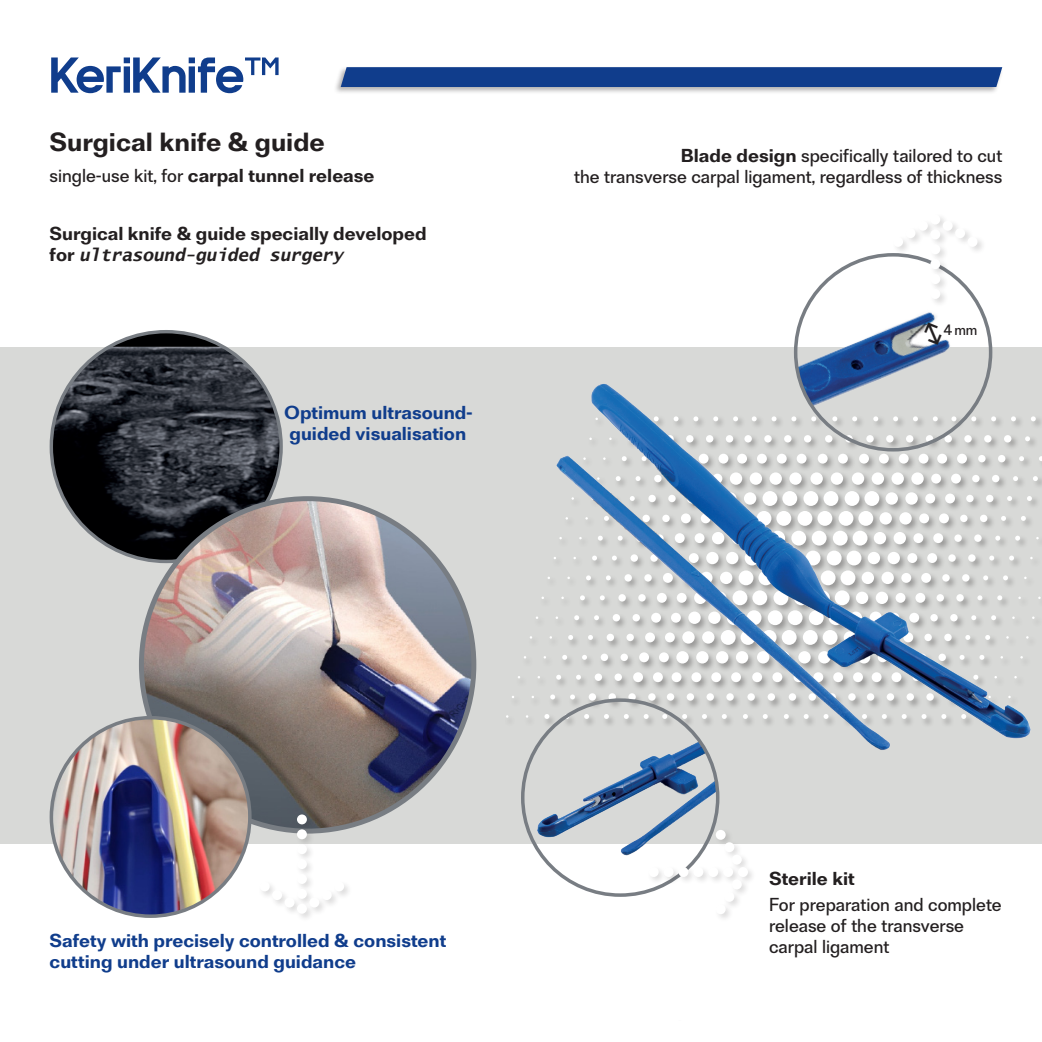
<style>
.page{position:relative;width:1042px;height:1042px;background:#fff}
.page>*{position:absolute;margin:0;border:0;box-sizing:border-box;transform-origin:0 0}
.t1{font:52.5px "Keri Medical";color:#103d8c}
.t2{font:700 24.5px "Brut Grotesque";color:#231f20}
.t3{font:17.5px/21px "Brut Grotesque";color:#231f20}
.t4{font:700 17.5px/21px "Brut Grotesque";color:#103d8c}
.t5{font:700 17.5px/21px "Brut Grotesque";color:#231f20}
.t6{font:14px "Brut Grotesque";color:#231f20}
.s1{font-weight:400}
.s2{font-family:"Lucida Sans Typewriter";font-style:italic}
.s3{font-weight:700}
</style>
<div class="page">
<div style="left:0;top:347px;width:1042px;height:496px;background:#d8d9d7"></div>
<img style="left:51px;top:332px;width:230px;height:229px;border-radius:115px">
<div style="left:333px;top:65px;width:670px;height:30px;background:#231f20;opacity:.35"></div>
<div style="left:341px;top:67px;width:661px;height:20px;background:#103d8c"></div>
<img style="left:795px;top:255px;width:195px;height:195px;border-radius:97px">
<div style="left:891px;top:213px;width:95px;height:95px;background:#231f20;opacity:.15"></div>
<div style="left:930px;top:274px;width:10px;height:10px;background:#fff;border-radius:50%"></div>
<div style="left:930px;top:289px;width:10px;height:10px;background:#fff;border-radius:50%"></div>
<div style="left:930px;top:259px;width:10px;height:10px;background:#fff;border-radius:50%"></div>
<div style="left:930px;top:244px;width:10px;height:10px;background:#fff;border-radius:50%"></div>
<div style="left:930px;top:229px;width:10px;height:10px;background:#fff;border-radius:50%"></div>
<div style="left:930px;top:215px;width:10px;height:9px;background:#fff;border-radius:50%"></div>
<div style="left:943px;top:221px;width:9px;height:10px;background:#fff;border-radius:50%"></div>
<div style="left:918px;top:221px;width:10px;height:10px;background:#fff;border-radius:50%"></div>
<div style="left:955px;top:228px;width:10px;height:10px;background:#fff;border-radius:50%"></div>
<div style="left:905px;top:228px;width:10px;height:10px;background:#fff;border-radius:50%"></div>
<div style="left:893px;top:237px;width:10px;height:10px;background:#fff;border-radius:50%"></div>
<div style="left:967px;top:237px;width:10px;height:10px;background:#fff;border-radius:50%"></div>
<img style="left:523px;top:773px;width:195px;height:96px">
<div style="left:647px;top:828px;width:109px;height:95px;background:#231f20;opacity:.15"></div>
<div style="left:678px;top:867px;width:10px;height:10px;background:#fff;border-radius:50%"></div>
<div style="left:663px;top:867px;width:10px;height:10px;background:#fff;border-radius:50%"></div>
<div style="left:649px;top:867px;width:10px;height:10px;background:#fff;border-radius:50%"></div>
<div style="left:693px;top:867px;width:10px;height:10px;background:#fff;border-radius:50%"></div>
<div style="left:708px;top:867px;width:10px;height:10px;background:#fff;border-radius:50%"></div>
<div style="left:723px;top:867px;width:10px;height:10px;background:#fff;border-radius:50%"></div>
<div style="left:738px;top:867px;width:10px;height:10px;background:#fff;border-radius:50%"></div>
<div style="left:732px;top:879px;width:10px;height:10px;background:#fff;border-radius:50%"></div>
<div style="left:732px;top:854px;width:10px;height:10px;background:#fff;border-radius:50%"></div>
<div style="left:724px;top:892px;width:10px;height:10px;background:#fff;border-radius:50%"></div>
<div style="left:724px;top:842px;width:10px;height:10px;background:#fff;border-radius:50%"></div>
<div style="left:716px;top:830px;width:9px;height:10px;background:#fff;border-radius:50%"></div>
<div style="left:716px;top:904px;width:9px;height:10px;background:#fff;border-radius:50%"></div>
<img style="left:512px;top:363px;width:530px;height:410px">
<img style="left:141px;top:499px;width:333px;height:332px;border-radius:166px">
<div style="left:258px;top:812px;width:95px;height:110px;background:#231f20;opacity:.15"></div>
<div style="left:297px;top:844px;width:10px;height:10px;background:#fff;border-radius:50%"></div>
<div style="left:297px;top:829px;width:10px;height:10px;background:#fff;border-radius:50%"></div>
<div style="left:297px;top:814px;width:10px;height:10px;background:#fff;border-radius:50%"></div>
<div style="left:297px;top:859px;width:10px;height:10px;background:#fff;border-radius:50%"></div>
<div style="left:297px;top:874px;width:10px;height:10px;background:#fff;border-radius:50%"></div>
<div style="left:297px;top:889px;width:10px;height:10px;background:#fff;border-radius:50%"></div>
<div style="left:297px;top:904px;width:10px;height:9px;background:#fff;border-radius:50%"></div>
<div style="left:285px;top:897px;width:9px;height:10px;background:#fff;border-radius:50%"></div>
<div style="left:309px;top:897px;width:10px;height:10px;background:#fff;border-radius:50%"></div>
<div style="left:272px;top:890px;width:10px;height:10px;background:#fff;border-radius:50%"></div>
<div style="left:322px;top:890px;width:10px;height:10px;background:#fff;border-radius:50%"></div>
<div style="left:334px;top:881px;width:10px;height:10px;background:#fff;border-radius:50%"></div>
<div style="left:260px;top:881px;width:10px;height:10px;background:#fff;border-radius:50%"></div>
<img style="left:51px;top:718px;width:199px;height:198px;border-radius:99px">
<div style="left:50px;top:716px;width:202px;height:202px;border:4px solid #787d83;border-radius:50%"></div>
<svg style="left:921px;top:320px;width:23px;height:28px"></svg>
<p class="t1" style="left:50px;top:38px;width:231px">KeriKnife™</p>
<p class="t2" style="left:50px;top:127px;width:277px">Surgical knife &amp; guide</p>
<p class="t5" style="left:50px;top:165px;width:326px"><span class="s1">single-use kit, for</span> carpal tunnel release</p>
<p class="t5" style="left:50px;top:223px;width:378px">Surgical knife &amp; guide specially developed for <span class="s2">ultrasound-guided surgery</span></p>
<p class="t4" style="left:284px;top:402px;width:190px;text-align:center">Optimum ultrasound&shy;guided visualisation</p>
<p class="t3" style="left:574px;top:145px;width:430px;text-align:right"><span class="s3">Blade design</span> specifically tailored to cut<br>the transverse carpal ligament, regardless of thickness</p>
<p class="t6" style="left:944px;top:320px;width:35px">4mm</p>
<p class="t4" style="left:50px;top:929px;width:398px">Safety with precisely controlled &amp; consistent cutting under ultrasound guidance</p>
<p class="t3" style="left:769px;top:865px;width:234px;line-height:25.9px"><span class="s3">Sterile kit<br></span>For preparation and complete</p>
<p class="t3" style="left:769px;top:914px;width:196px">release of the transverse carpal ligament</p>
</div>
